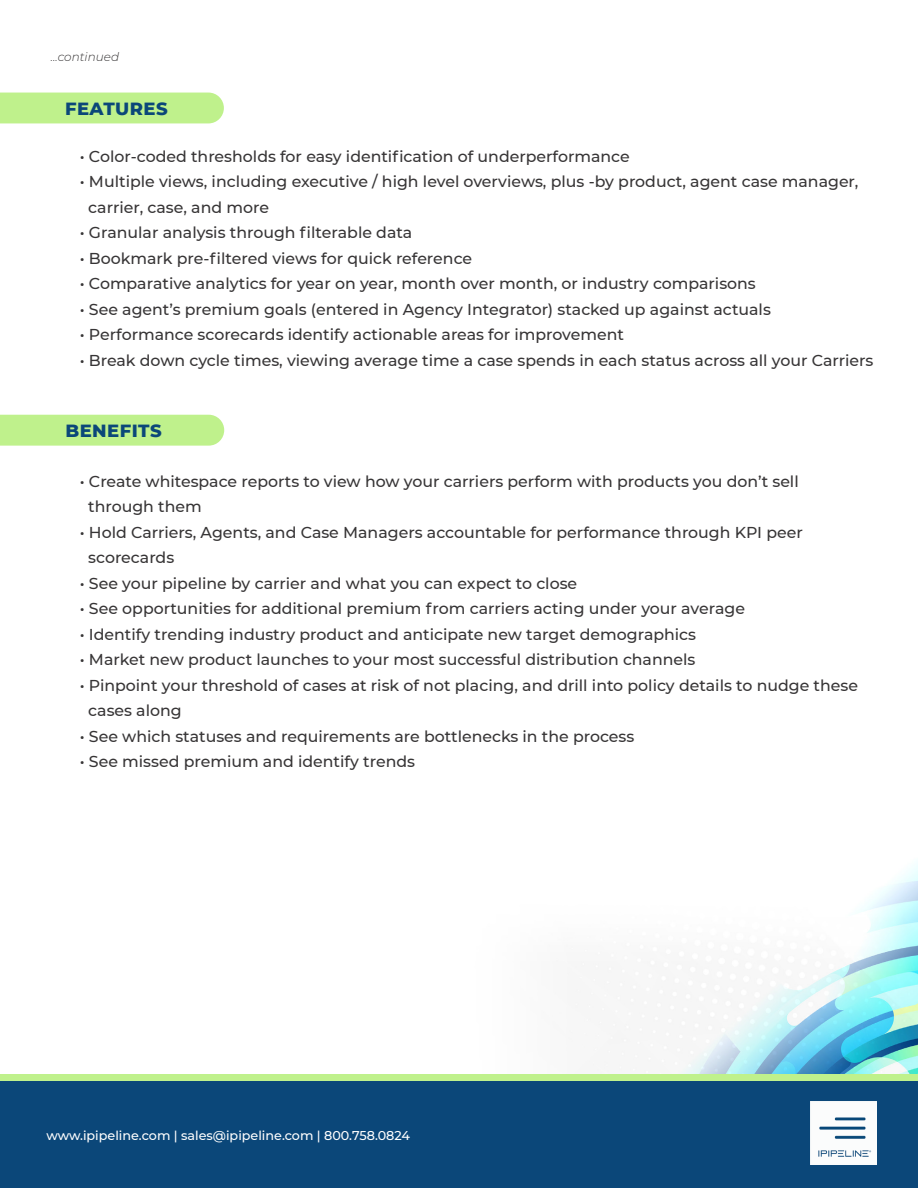
<style>
.page{position:relative;width:918px;height:1188px;background:#fff}
.page>*{position:absolute;margin:0;border:0;box-sizing:border-box;transform-origin:0 0}
.subheading{font:800 18px "Montserrat";letter-spacing:.025em;color:#0b4779}
.body_copy{font:500 15.75px/25.5px "Montserrat";color:#373536}
.body_copy-2{font:500 12.75px "Montserrat";color:#fff}
.body_copy-3{font:italic 300 12px "Montserrat";color:#373536}
</style>
<div class="page">
<img style="left:2px;top:863px;width:916px;height:212px">
<div style="left:0;top:415px;width:224px;height:31px;background:#bff18c"></div>
<div style="left:0;top:93px;width:224px;height:30px;background:#bff18c"></div>
<div style="left:0;top:1078px;width:918px;height:110px;background:#0b4779"></div>
<div style="left:0;top:1075px;width:918px;height:6px;background:#bff18c"></div>
<img style="left:811px;top:1102px;width:66px;height:62px">
<p class="body_copy-3" style="left:51px;top:49px;width:70px">...continued</p>
<p class="subheading" style="left:65px;top:95px;width:104px">FEATURES</p>
<p class="body_copy" style="left:80px;top:143px;width:552px">• Color-coded thresholds for easy identification of underperformance</p>
<p class="body_copy" style="left:80px;top:168px;width:780px">• Multiple views, including executive / high level overviews, plus -by product, agent case manager,</p>
<p class="body_copy" style="left:88px;top:194px;width:182px">carrier, case, and more</p>
<p class="body_copy" style="left:80px;top:219px;width:334px">• Granular analysis through filterable data</p>
<p class="body_copy" style="left:80px;top:245px;width:394px">• Bookmark pre-filtered views for quick reference</p>
<p class="body_copy" style="left:80px;top:270px;width:678px">• Comparative analytics for year on year, month over month, or industry comparisons</p>
<p class="body_copy" style="left:80px;top:296px;width:693px">• See agent’s premium goals (entered in Agency Integrator) stacked up against actuals</p>
<p class="body_copy" style="left:80px;top:321px;width:546px">• Performance scorecards identify actionable areas for improvement</p>
<p class="body_copy" style="left:80px;top:347px;width:795px">• Break down cycle times, viewing average time a case spends in each status across all your Carriers</p>
<p class="subheading" style="left:65px;top:417px;width:98px">BENEFITS</p>
<p class="body_copy" style="left:88px;top:468px;width:712px;text-indent:-8px">• Create whitespace reports to view how your carriers perform with products you don’t sell through them</p>
<p class="body_copy" style="left:80px;top:519px;width:725px">• Hold Carriers, Agents, and Case Managers accountable for performance through KPI peer</p>
<p class="body_copy" style="left:88px;top:544px;width:87px">scorecards</p>
<p class="body_copy" style="left:80px;top:570px;width:499px">• See your pipeline by carrier and what you can expect to close</p>
<p class="body_copy" style="left:80px;top:595px;width:667px">• See opportunities for additional premium from carriers acting under your average</p>
<p class="body_copy" style="left:80px;top:621px;width:618px">• Identify trending industry product and anticipate new target demographics</p>
<p class="body_copy" style="left:80px;top:646px;width:617px">• Market new product launches to your most successful distribution channels</p>
<p class="body_copy" style="left:80px;top:672px;width:780px">• Pinpoint your threshold of cases at risk of not placing, and drill into policy details to nudge these</p>
<p class="body_copy" style="left:88px;top:697px;width:95px">cases along</p>
<p class="body_copy" style="left:80px;top:723px;width:556px">• See which statuses and requirements are bottlenecks in the process</p>
<p class="body_copy" style="left:80px;top:748px;width:337px">• See missed premium and identify trends</p>
<p class="body_copy-2" style="left:46px;top:1126px;width:365px">www.ipipeline.com | sales@ipipeline.com | 800.758.0824</p>
</div>
